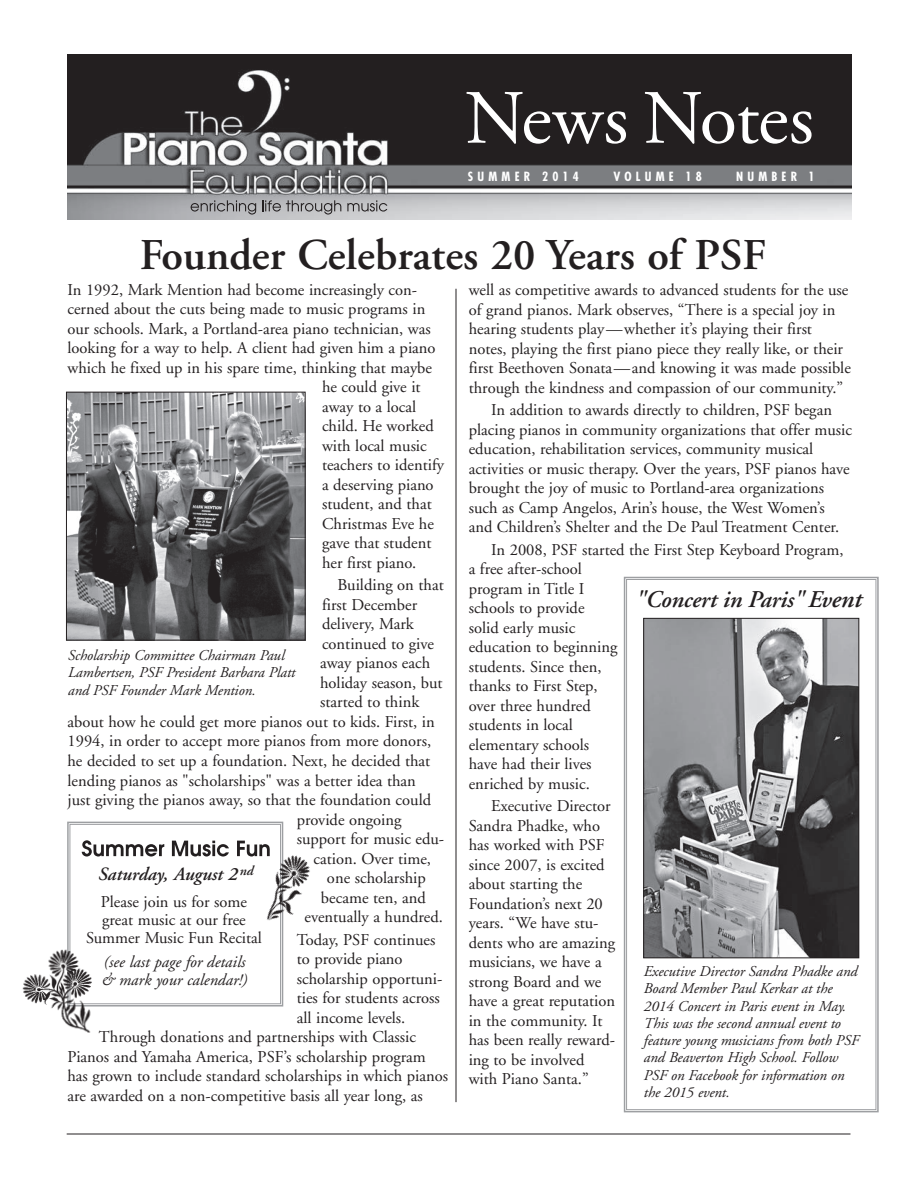
<style>
.page{position:relative;width:918px;height:1188px;background:#fff}
.page>*{position:absolute;margin:0;border:0;box-sizing:border-box;transform-origin:0 0}
.t1{font:76.5px "Adobe Garamond";letter-spacing:-.015em;color:#fff}
.t2{font:600 43.8px "Adobe Garamond";color:#231f20}
.t3{font:italic 600 24px "Adobe Garamond";letter-spacing:-.01em;color:#231f20}
.t4{font:italic 600 18.75px "Adobe Garamond";color:#231f20}
.t5{font:16.5px/19.5px "Adobe Garamond";color:#231f20}
.t6{font:italic 16.5px/18px "Adobe Garamond";color:#231f20}
.t7{font:italic 15px/17.2px "Adobe Garamond";letter-spacing:-.005em;color:#231f20}
.t8{font:700 condensed 12.3px "Futura";letter-spacing:.34em;color:#fff}
.s1{font-size:25.5px}
</style>
<div class="page">
<img style="left:68px;top:54px;width:784px;height:165px">
<img style="left:68px;top:394px;width:236px;height:245px">
<div style="left:66px;top:392px;width:240px;height:249px;border:1px solid #231f20"></div>
<hr style="left:67px;top:1134px;width:783px;height:1px;background:#231f20">
<hr style="left:456px;top:289px;width:1px;height:813px;background:#231f20">
<svg style="left:191px;top:200px;width:65px;height:15px"></svg>
<svg style="left:262px;top:200px;width:79px;height:15px"></svg>
<svg style="left:347px;top:200px;width:40px;height:12px"></svg>
<svg style="left:67px;top:821px;width:217px;height:186px"></svg>
<img style="left:245px;top:849px;width:65px;height:85px">
<img style="left:22px;top:947px;width:72px;height:86px">
<svg style="left:623px;top:576px;width:256px;height:537px"></svg>
<div style="left:626px;top:579px;width:250px;height:531px;border:1px solid #9d9fa2"></div>
<img style="left:645px;top:620px;width:212px;height:336px">
<div style="left:643px;top:618px;width:216px;height:340px;border:1px solid #231f20"></div>
<h1 class="t1" style="left:465px;top:78px;width:350px">News Notes</h1>
<p class="t8" style="left:468px;top:168px;width:113px">SUMMER 2014</p>
<p class="t8" style="left:613px;top:168px;width:90px">VOLUME 18</p>
<p class="t8" style="left:736px;top:168px;width:80px">NUMBER 1</p>
<h2 class="t2" style="left:140px;top:232px;width:627px">Founder Celebrates 20 Years of PSF</h2>
<p class="t5" style="left:68px;top:280px;width:351px">In 1992, Mark Mention had become increasingly con-</p>
<p class="t5" style="left:68px;top:300px;width:359px">cerned about the cuts being made to music programs in</p>
<p class="t5" style="left:68px;top:319px;width:365px">our schools. Mark, a Portland-area piano technician, was</p>
<p class="t5" style="left:68px;top:339px;width:370px">looking for a way to help. A client had given him a piano</p>
<p class="t5" style="left:68px;top:358px;width:366px">which he fixed up in his spare time, thinking that maybe</p>
<p class="t5" style="left:322px;top:378px;width:100px">he could give it</p>
<p class="t5" style="left:322px;top:397px;width:96px">away to a local</p>
<p class="t5" style="left:322px;top:417px;width:113px">child. He worked</p>
<p class="t5" style="left:322px;top:436px;width:106px">with local music</p>
<p class="t5" style="left:322px;top:456px;width:124px">teachers to identify</p>
<p class="t5" style="left:322px;top:475px;width:113px">a deserving piano</p>
<p class="t5" style="left:322px;top:495px;width:111px">student, and that</p>
<p class="t5" style="left:322px;top:514px;width:113px">Christmas Eve he</p>
<p class="t5" style="left:322px;top:534px;width:111px">gave that student</p>
<p class="t5" style="left:322px;top:553px;width:96px">her first piano.</p>
<p class="t5" style="left:337px;top:576px;width:108px">Building on that</p>
<p class="t5" style="left:322px;top:595px;width:97px">first December</p>
<p class="t5" style="left:322px;top:615px;width:93px">delivery, Mark</p>
<p class="t5" style="left:322px;top:634px;width:113px">continued to give</p>
<p class="t5" style="left:320px;top:654px;width:112px">away pianos each</p>
<p class="t5" style="left:320px;top:673px;width:124px">holiday season, but</p>
<p class="t5" style="left:320px;top:693px;width:101px">started to think</p>
<p class="t5" style="left:68px;top:712px;width:369px">about how he could get more pianos out to kids. First, in</p>
<p class="t5" style="left:68px;top:732px;width:365px">1994, in order to accept more pianos from more donors,</p>
<p class="t5" style="left:68px;top:751px;width:364px">he decided to set up a foundation. Next, he decided that</p>
<p class="t5" style="left:68px;top:771px;width:350px">lending pianos as "scholarships" was a better idea than</p>
<p class="t5" style="left:68px;top:790px;width:365px">just giving the pianos away, so that the foundation could</p>
<p class="t5" style="left:297px;top:810px;width:106px">provide ongoing</p>
<p class="t5" style="left:297px;top:829px;width:149px">support for music edu-</p>
<p class="t5" style="left:313px;top:849px;width:119px">cation. Over time,</p>
<p class="t5" style="left:327px;top:868px;width:100px">one scholarship</p>
<p class="t5" style="left:321px;top:888px;width:106px">became ten, and</p>
<p class="t5" style="left:304px;top:907px;width:140px">eventually a hundred.</p>
<p class="t5" style="left:297px;top:930px;width:140px">Today, PSF continues</p>
<p class="t5" style="left:297px;top:949px;width:107px">to provide piano</p>
<p class="t5" style="left:297px;top:969px;width:147px">scholarship opportuni-</p>
<p class="t5" style="left:297px;top:988px;width:145px">ties for students across</p>
<p class="t5" style="left:297px;top:1008px;width:110px">all income levels.</p>
<p class="t5" style="left:99px;top:1027px;width:319px">Through donations and partnerships with Classic</p>
<p class="t5" style="left:67px;top:1047px;width:360px">Pianos and Yamaha America, PSF’s scholarship program</p>
<p class="t5" style="left:67px;top:1066px;width:382px">has grown to include standard scholarships in which pianos</p>
<p class="t5" style="left:67px;top:1086px;width:357px">are awarded on a non-competitive basis all year long, as</p>
<p class="t5" style="left:469px;top:281px;width:384px">well as competitive awards to advanced students for the use of grand pianos. Mark observes, “There is a special joy in hearing students play—whether it’s playing their first notes, playing the first piano piece they really like, or their first Beethoven Sonata—and knowing it was made possible through the kindness and compassion of our community.”</p>
<p class="t5" style="left:469px;top:401px;width:385px;text-indent:23px">In addition to awards directly to children, PSF began placing pianos in community organizations that offer music education, rehabilitation services, community musical activities or music therapy. Over the years, PSF pianos have brought the joy of music to Portland-area organizations such as Camp Angelos, Arin’s house, the West Women’s and Children’s Shelter and the De Paul Treatment Center.</p>
<p class="t5" style="left:469px;top:540px;width:376px;text-indent:23px">In 2008, PSF started the First Step Keyboard Program, a free after-school<br>program in Title I<br>schools to provide<br>solid early music<br>education to beginning<br>students. Since then,<br>thanks to First Step,<br>over three hundred<br>students in local<br>elementary schools<br>have had their lives<br>enriched by music.</p>
<p class="t5" style="left:469px;top:797px;width:148px;text-indent:23px">Executive Director<br>Sandra Phadke, who has worked with PSF since 2007, is excited about starting the<br>Foundation’s next 20 years. “We have stu&shy;dents who are amazing musicians, we have a strong Board and we have a great reputation in the community. It has been really reward&shy;ing to be involved with Piano Santa.”</p>
<h3 class="t3" style="left:635px;top:586px;width:228px">"Concert in Paris" Ev<span class="s1">ent</span></h3>
<p class="t7" style="left:68px;top:647px;width:229px">Scholarship Committee Chairman Paul<br>Lambertsen, PSF President Barbara Platt and PSF Founder Mark Mention.</p>
<p class="t4" style="left:98px;top:864px;width:157px">Saturday, August 2 <sup>nd</sup></p>
<p class="t5" style="left:86px;top:893px;width:178px;line-height:18px;text-align:center">Please join us for some great music at our free<br>Summer Music Fun Recital</p>
<p class="t6" style="left:101px;top:954px;width:147px">(see last page for details &amp; mark your calendar!)</p>
<p class="t7" style="left:643px;top:963px;width:217px">Executive Director Sandra Phadke and<br>Board Member Paul Kerkar at the<br>2014 Concert in Paris event in May.<br>This was the second annual event to feature young musicians from both PSF and Beaverton High School. Follow<br>PSF on Facebook for information on the 2015 event.</p>
</div>
